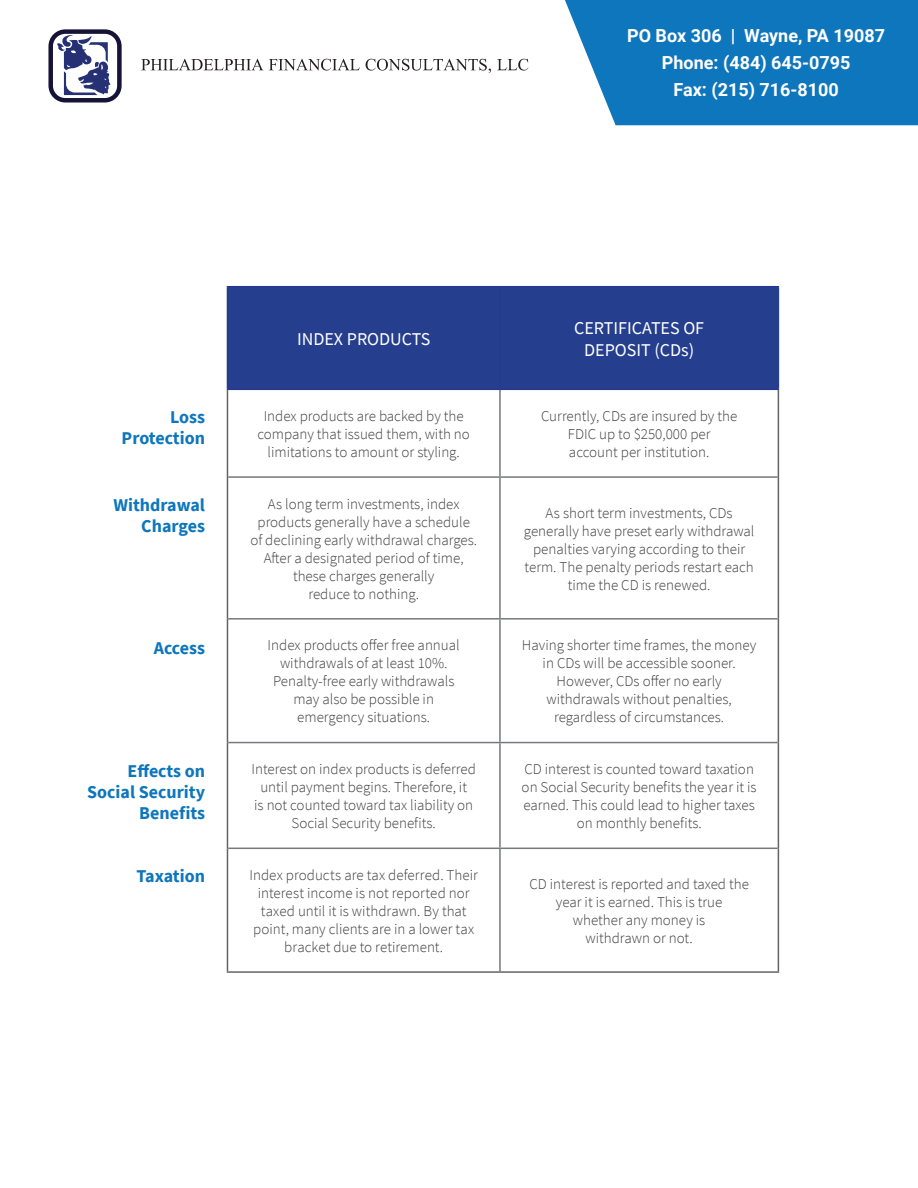
<style>
.page{position:relative;width:918px;height:1188px;background:#fff}
.page>*{position:absolute;margin:0;border:0;box-sizing:border-box;transform-origin:0 0}
.t1{font:700 18px/21px "Source Sans Pro";color:#0e76bc;text-align:right}
.t2{font:700 18px/27px "Roboto";color:#fff;text-align:center}
.t3{font:18px "Source Sans Pro";color:#fff}
.t4{font:300 15px/18px "Source Sans Pro";color:#3e3e3f;text-align:center}
</style>
<div class="page">
<svg style="left:565px;top:0;width:353px;height:125px;background:#1f7fc0"></svg>
<svg style="left:48px;top:29px;width:74px;height:74px"></svg>
<svg style="left:141px;top:59px;width:122px;height:11px"></svg>
<svg style="left:269px;top:59px;width:91px;height:12px"></svg>
<svg style="left:366px;top:59px;width:125px;height:14px"></svg>
<svg style="left:497px;top:59px;width:31px;height:12px"></svg>
<div style="left:228px;top:287px;width:550px;height:102px;background:#253f8e"></div>
<hr style="left:499px;top:390px;width:2px;height:86px;background:#76787b">
<hr style="left:228px;top:476px;width:272px;height:2px;background:#76787b">
<hr style="left:500px;top:476px;width:278px;height:2px;background:#76787b">
<hr style="left:499px;top:478px;width:2px;height:140px;background:#76787b">
<hr style="left:228px;top:618px;width:272px;height:2px;background:#76787b">
<hr style="left:500px;top:618px;width:278px;height:2px;background:#76787b">
<hr style="left:499px;top:620px;width:2px;height:122px;background:#76787b">
<hr style="left:228px;top:742px;width:272px;height:1px;background:#76787b">
<hr style="left:500px;top:742px;width:278px;height:1px;background:#76787b">
<hr style="left:499px;top:743px;width:2px;height:105px;background:#76787b">
<hr style="left:228px;top:848px;width:272px;height:1px;background:#76787b">
<hr style="left:500px;top:848px;width:278px;height:1px;background:#76787b">
<hr style="left:499px;top:849px;width:2px;height:122px;background:#76787b">
<hr style="left:227px;top:286px;width:273px;height:1px;background:#283891">
<hr style="left:227px;top:287px;width:1px;height:102px;background:#283891">
<hr style="left:500px;top:286px;width:279px;height:1px;background:#283891">
<hr style="left:499px;top:287px;width:2px;height:102px;background:#283891">
<hr style="left:227px;top:389px;width:273px;height:1px;background:#283891">
<hr style="left:500px;top:389px;width:279px;height:1px;background:#283891">
<hr style="left:227px;top:390px;width:1px;height:87px;background:#636366">
<hr style="left:778px;top:390px;width:1px;height:87px;background:#636366">
<hr style="left:227px;top:477px;width:1px;height:142px;background:#636366">
<hr style="left:778px;top:477px;width:1px;height:142px;background:#636366">
<hr style="left:227px;top:619px;width:1px;height:124px;background:#636366">
<hr style="left:778px;top:619px;width:1px;height:124px;background:#636366">
<hr style="left:227px;top:743px;width:1px;height:105px;background:#636366">
<hr style="left:778px;top:743px;width:1px;height:105px;background:#636366">
<hr style="left:227px;top:848px;width:1px;height:123px;background:#636366">
<hr style="left:778px;top:848px;width:1px;height:123px;background:#636366">
<hr style="left:227px;top:971px;width:273px;height:2px;background:#636366">
<hr style="left:500px;top:971px;width:279px;height:2px;background:#636366">
<hr style="left:778px;top:287px;width:1px;height:102px;background:#253f8e">
<p class="t2" style="left:627px;top:21px;width:260px">PO Box 306 | Wayne, PA 19087<br>Phone: (484) 645-0795<br>Fax: (215) 716-8100</p>
<p class="t3" style="left:297px;top:327px;width:135px">INDEX PRODUCTS</p>
<p class="t3" style="left:574px;top:317px;width:132px">CERTIFICATES OF</p>
<p class="t3" style="left:584px;top:338px;width:112px">DEPOSIT (CDs)</p>
<p class="t1" style="left:170px;top:407px;width:36px">Loss</p>
<p class="t1" style="left:122px;top:428px;width:85px">Protection</p>
<p class="t4" style="left:257px;top:407px;width:214px">Index products are backed by the company that issued them, with no limitations to amount or styling.</p>
<p class="t4" style="left:541px;top:407px;width:198px">Currently, CDs are insured by the</p>
<p class="t4" style="left:568px;top:425px;width:144px">FDIC up to $250,000 per</p>
<p class="t4" style="left:569px;top:443px;width:142px">account per institution.</p>
<p class="t1" style="left:113px;top:494px;width:93px">Withdrawal<br>Charges</p>
<p class="t4" style="left:250px;top:495px;width:228px">As long term investments, index products generally have a schedule of declining early withdrawal charges.<br>After a designated period of time, these charges generally</p>
<p class="t4" style="left:308px;top:585px;width:112px">reduce to nothing.</p>
<p class="t4" style="left:524px;top:504px;width:232px">As short term investments, CDs generally have preset early withdrawal penalties varying according to their term. The penalty periods restart each time the CD is renewed.</p>
<p class="t1" style="left:154px;top:637px;width:53px">Access</p>
<p class="t4" style="left:268px;top:636px;width:194px">Index products offer free annual withdrawals of at least 10%.</p>
<p class="t4" style="left:273px;top:672px;width:183px">Penalty-free early withdrawals</p>
<p class="t4" style="left:293px;top:690px;width:142px">may also be possible in</p>
<p class="t4" style="left:297px;top:708px;width:134px">emergency situations.</p>
<p class="t4" style="left:522px;top:636px;width:236px">Having shorter time frames, the money in CDs will be accessible sooner.</p>
<p class="t4" style="left:546px;top:672px;width:187px">However, CDs offer no early withdrawals without penalties, regardless of circumstances.</p>
<p class="t1" style="left:87px;top:760px;width:119px">Effects on<br>Social Security<br>Benefits</p>
<p class="t1" style="left:136px;top:866px;width:70px">Taxation</p>
<p class="t4" style="left:252px;top:760px;width:226px">Interest on index products is deferred until payment begins. Therefore, it<br>is not counted toward tax liability on Social Security benefits.</p>
<p class="t4" style="left:522px;top:760px;width:237px">CD interest is counted toward taxation on Social Security benefits the year it is earned. This could lead to higher taxes on monthly benefits.</p>
<p class="t4" style="left:250px;top:866px;width:230px">Index products are tax deferred. Their interest income is not reported nor taxed until it is withdrawn. By that point, many clients are in a lower tax bracket due to retirement.</p>
<p class="t4" style="left:529px;top:875px;width:221px">CD interest is reported and taxed the year it is earned. This is true</p>
<p class="t4" style="left:573px;top:911px;width:134px">whether any money is</p>
<p class="t4" style="left:585px;top:929px;width:109px">withdrawn or not.</p>
</div>
